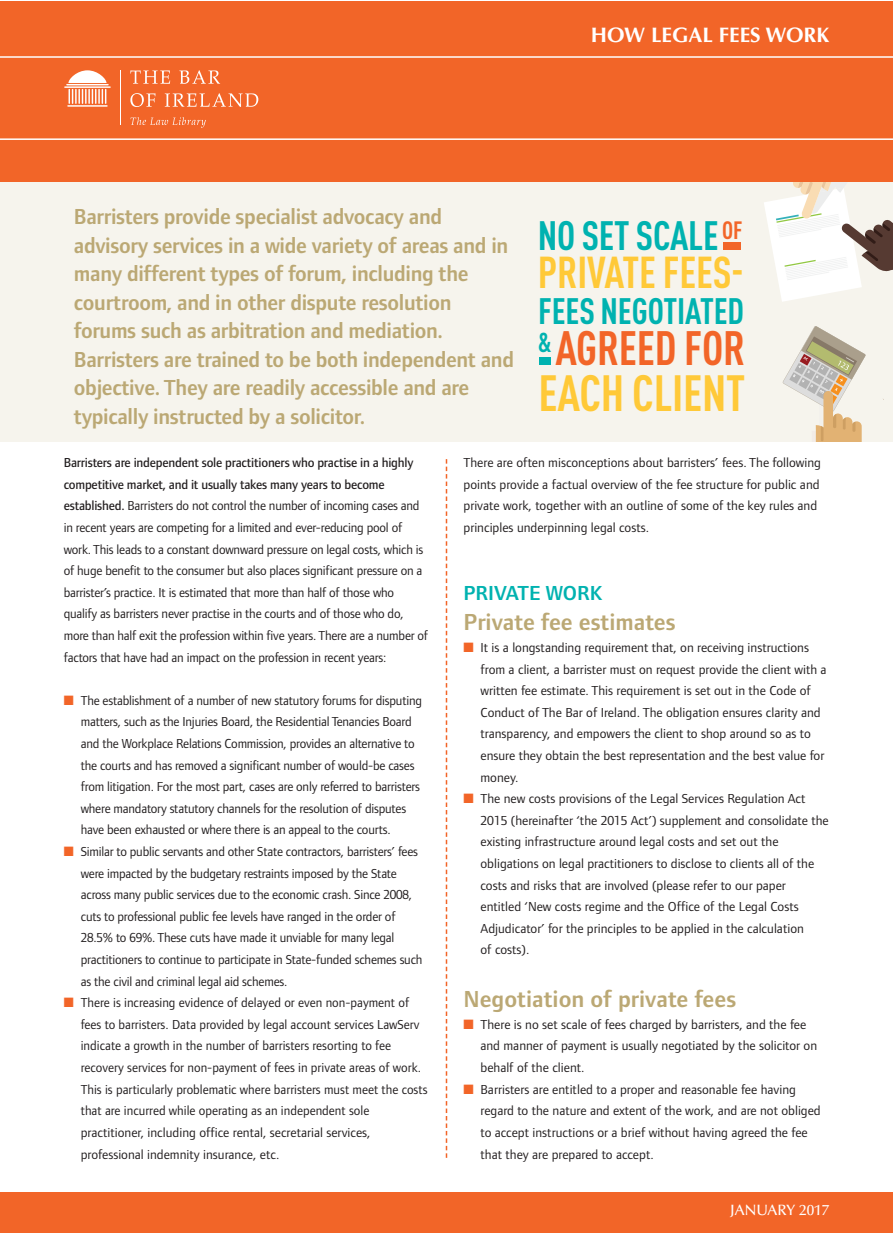
<style>
.page{position:relative;width:893px;height:1233px;background:#fff}
.page>*{position:absolute;margin:0;border:0;box-sizing:border-box;transform-origin:0 0}
.t1{font:700 condensed 50.25px "DINOT";letter-spacing:-.005em;color:#ffc938}
.t2{font:700 condensed 47.55px "DINOT";letter-spacing:-.005em;color:#f26528}
.t3{font:700 condensed 44.1px "DINOT";letter-spacing:-.005em;color:#ffc938}
.t4{font:700 condensed 40.5px "DINOT";letter-spacing:-.005em;color:#00b2b0}
.t5{font:700 condensed 36.3px "DINOT";letter-spacing:-.005em;color:#00b2b0}
.t6{font:600 24px "Foundry Form Sans";color:#bba874}
.t7{font:600 22.5px/28.5px "Foundry Form Sans";letter-spacing:-.015em;color:#bba874}
.t8{font:700 21px "Optima";color:#fff}
.t9{font:600 21px "Foundry Form Sans";color:#00b2b0}
.t10{font:500 15px "Optima";color:#fff}
.t11{font:13.5px/21.6px "Foundry Form Sans";color:#231f20}
.s1{font-weight:500}
.s2{color:#f26528}
</style>
<div class="page">
<div style="left:378px;top:380px;width:515px;height:61px;background:#f6f4ed"></div>
<div style="left:502px;top:180px;width:391px;height:213px;background:#f6f4ed"></div>
<svg style="left:764px;top:182px;width:129px;height:120px"></svg>
<div style="left:0;top:180px;width:515px;height:261px;background:#f6f4ed"></div>
<div style="left:0;top:1px;width:893px;height:181px;background:#f26528"></div>
<div style="left:0;top:1192px;width:893px;height:41px;background:#f26528"></div>
<hr style="left:0;top:56px;width:893px;height:2px;background:#fff">
<hr style="left:0;top:138px;width:893px;height:2px;background:#fff">
<hr style="left:120px;top:70px;width:1px;height:55px;background:#fff">
<svg style="left:130px;top:70px;width:40px;height:14px"></svg>
<svg style="left:179px;top:70px;width:41px;height:14px"></svg>
<svg style="left:130px;top:93px;width:26px;height:14px"></svg>
<svg style="left:165px;top:93px;width:93px;height:14px"></svg>
<svg style="left:131px;top:117px;width:75px;height:11px"></svg>
<svg style="left:68px;top:70px;width:39px;height:13px"></svg>
<hr style="left:66px;top:84px;width:43px;height:1px;background:#fff">
<hr style="left:64px;top:86px;width:47px;height:2px;background:#fff">
<hr style="left:67px;top:105px;width:41px;height:2px;background:#fff">
<svg style="left:69px;top:89px;width:37px;height:15px"></svg>
<svg style="left:446px;top:459px;width:1px;height:698px"></svg>
<div style="left:723px;top:243px;width:18px;height:7px;background:#f26528"></div>
<div style="left:539px;top:357px;width:12px;height:8px;background:#00b2b0"></div>
<svg style="left:783px;top:326px;width:83px;height:115px"></svg>
<h3 class="t8" style="left:591px;top:27px;width:240px">HOW LEGAL FEES WORK</h3>
<p class="t7" style="left:74px;top:204px;width:442px">Barristers provide specialist advocacy and advisory services in a wide variety of areas and in many different types of forum, including the courtroom, and in other dispute resolution forums such as arbitration and mediation.<br>Barristers are trained to be both independent and objective. They are readily accessible and are typically instructed by a solicitor.</p>
<h3 class="t4" style="left:538px;top:221px;width:206px">NO SET SCALE <sup>OF</sup></h3>
<h3 class="t3" style="left:538px;top:257px;width:207px">PRIVATE FEES-</h3>
<h3 class="t5" style="left:538px;top:298px;width:207px">FEES NEGOTIATED</h3>
<h2 class="t2" style="left:538px;top:331px;width:209px"><sup>&amp;</sup> AGREED FOR</h2>
<h1 class="t1" style="left:538px;top:375px;width:209px">EACH CLIENT</h1>
<p class="t11" style="left:64px;top:453px;width:366px"><span class="s1">Barristers are independent sole practitioners who practise in a highly competitive market, and it usually takes many years to become established.</span> Barristers do not control the number of incoming cases and in recent years are competing for a limited and ever-reducing pool of work. This leads to a constant downward pressure on legal costs, which is of huge benefit to the consumer but also places significant pressure on a barrister’s practice. It is estimated that more than half of those who qualify as barristers never practise in the courts and of those who do, more than half exit the profession within five years. There are a number of factors that have had an impact on the profession in recent years:</p>
<p class="t11" style="left:81px;top:690px;width:343px;text-indent:-17px"><span class="s2">■</span> The establishment of a number of new statutory forums for disputing matters, such as the Injuries Board, the Residential Tenancies Board and the Workplace Relations Commission, provides an alternative to the courts and has removed a significant number of would-be cases from litigation. For the most part, cases are only referred to barristers where mandatory statutory channels for the resolution of disputes have been exhausted or where there is an appeal to the courts.</p>
<p class="t11" style="left:81px;top:842px;width:343px;text-indent:-17px"><span class="s2">■</span> Similar to public servants and other State contractors, barristers’ fees were impacted by the budgetary restraints imposed by the State across many public services due to the economic crash. Since 2008, cuts to professional public fee levels have ranged in the order of 28.5% to 69%. These cuts have made it unviable for many legal practitioners to continue to participate in State-funded schemes such as the civil and criminal legal aid schemes.</p>
<p class="t11" style="left:81px;top:993px;width:348px;text-indent:-17px"><span class="s2">■</span> There is increasing evidence of delayed or even non-payment of fees to barristers. Data provided by legal account services LawServ indicate a growth in the number of barristers resorting to fee recovery services for non-payment of fees in private areas of work.<br>This is particularly problematic where barristers must meet the costs that are incurred while operating as an independent sole practitioner, including office rental, secretarial services, professional indemnity insurance, etc.</p>
<p class="t11" style="left:463px;top:453px;width:359px">There are often misconceptions about barristers’ fees. The following points provide a factual overview of the fee structure for public and private work, together with an outline of some of the key rules and principles underpinning legal costs.</p>
<h3 class="t9" style="left:463px;top:585px;width:141px">PRIVATE WORK</h3>
<h3 class="t6" style="left:463px;top:613px;width:214px">Private fee estimates</h3>
<p class="t11" style="left:480px;top:638px;width:348px;text-indent:-17px"><span class="s2">■</span> It is a longstanding requirement that, on receiving instructions from a client, a barrister must on request provide the client with a written fee estimate. This requirement is set out in the Code of Conduct of The Bar of Ireland. The obligation ensures clarity and transparency, and empowers the client to shop around so as to ensure they obtain the best representation and the best value for money.</p>
<p class="t11" style="left:480px;top:789px;width:350px;text-indent:-17px"><span class="s2">■</span> The new costs provisions of the Legal Services Regulation Act 2015 (hereinafter ‘the 2015 Act’) supplement and consolidate the existing infrastructure around legal costs and set out the obligations on legal practitioners to disclose to clients all of the costs and risks that are involved (please refer to our paper entitled ‘New costs regime and the Office of the Legal Costs Adjudicator’ for the principles to be applied in the calculation<br>of costs).</p>
<h3 class="t6" style="left:463px;top:990px;width:274px">Negotiation of private fees</h3>
<p class="t11" style="left:480px;top:1014px;width:338px;text-indent:-17px"><span class="s2">■</span> There is no set scale of fees charged by barristers, and the fee and manner of payment is usually negotiated by the solicitor on behalf of the client.</p>
<p class="t11" style="left:480px;top:1079px;width:342px;text-indent:-17px"><span class="s2">■</span> Barristers are entitled to a proper and reasonable fee having regard to the nature and extent of the work, and are not obliged to accept instructions or a brief without having agreed the fee that they are prepared to accept.</p>
<p class="t10" style="left:730px;top:1204px;width:101px">JANUARY 2017</p>
</div>
